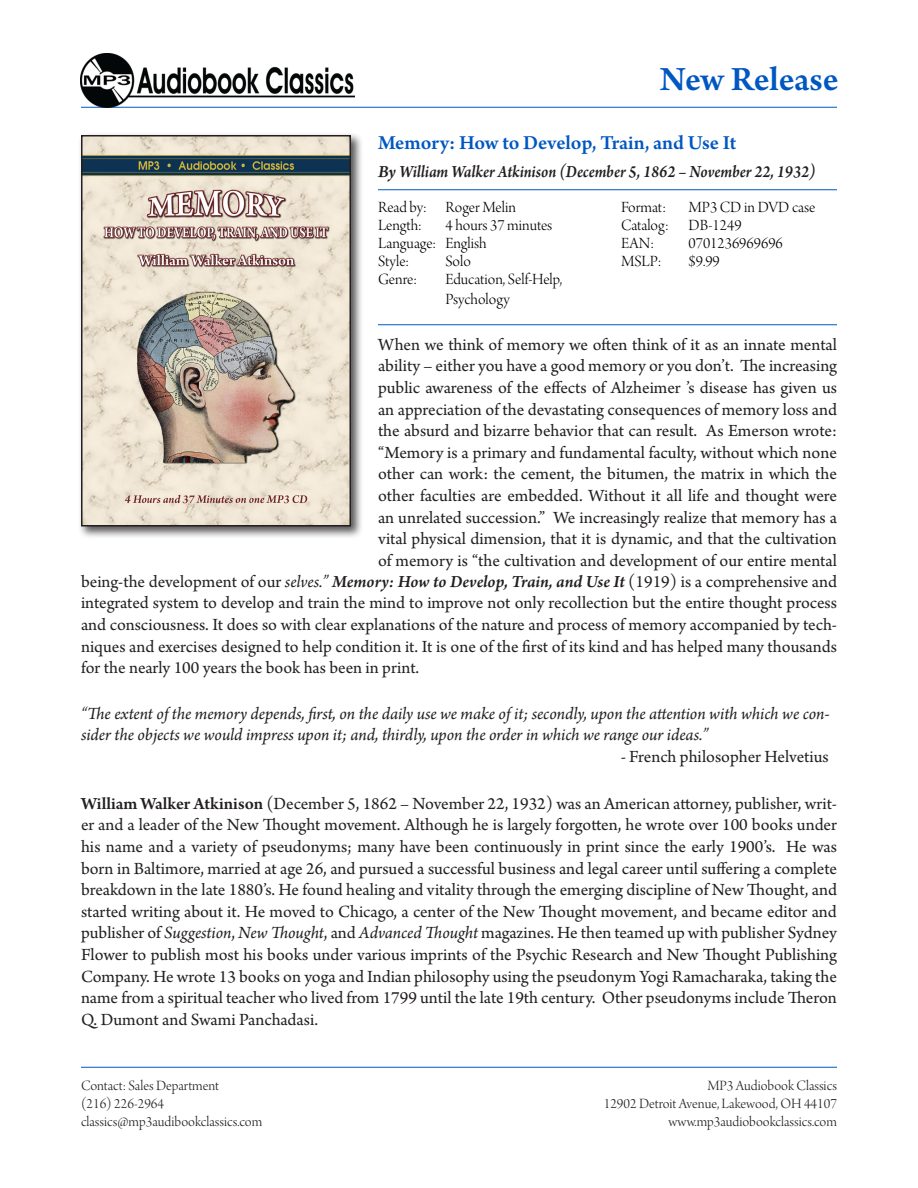
<style>
.page{position:relative;width:918px;height:1188px;background:#fff}
.page>*{position:absolute;margin:0;border:0;box-sizing:border-box;transform-origin:0 0}
.t1{font:600 36px "Arno Pro";letter-spacing:-.005em;color:#0057c2}
.t2{font:600 21px "Arno Pro";letter-spacing:-.005em;color:#0057c2}
.Description{font:18px/21.6px "Arno Pro";color:#231f20;text-align:justify}
.Description-2{font:italic 18px/21.6px "Arno Pro";letter-spacing:-.005em;color:#231f20}
.Description-3{font:italic 600 18px "Arno Pro";letter-spacing:-.005em;color:#231f20}
.Data_table{font:16.5px/18px "Arno Pro Light Display";color:#000}
.Data_table_2{font:16.5px/18px "Arno Pro Light Display";color:#000}
.Description-4{font:15px "Arno Pro Light Display";color:#231f20}
.s1{font-style:italic}
.s2{font-weight:600;font-style:italic}
.s3{font-weight:600}
</style>
<div class="page">
<hr style="left:378px;top:189px;width:459px;height:1px;background:#0057c2">
<hr style="left:378px;top:324px;width:459px;height:1px;background:#0057c2">
<hr style="left:81px;top:1067px;width:756px;height:1px;background:#0057c2">
<hr style="left:81px;top:107px;width:756px;height:1px;background:#0057c2">
<div style="left:78px;top:132px;width:286px;height:407px;background:#231f20;opacity:.75"></div>
<img style="left:84px;top:138px;width:264px;height:385px">
<div style="left:81px;top:135px;width:270px;height:391px;border:2px solid #231f20"></div>
<img style="left:81px;top:54px;width:274px;height:54px">
<p class="t1" style="left:660px;top:59px;width:180px">New Release</p>
<p class="t2" style="left:378px;top:131px;width:360px">Memory: How to Develop, Train, and Use It</p>
<p class="Description-3" style="left:378px;top:161px;width:439px">By William Walker Atkinison (December 5, 1862 – November 22, 1932)</p>
<p class="Data_table" style="left:378px;top:200px;width:139px">Read by: Roger Melin<br>Length:</p>
<p class="Data_table" style="left:446px;top:218px;width:108px">4 hours 37 minutes</p>
<p class="Data_table" style="left:378px;top:236px;width:110px">Language: English</p>
<p class="Data_table" style="left:378px;top:254px;width:33px">Style:</p>
<p class="Data_table" style="left:446px;top:254px;width:27px">Solo</p>
<p class="Data_table" style="left:378px;top:272px;width:40px">Genre:</p>
<p class="Data_table" style="left:446px;top:272px;width:118px">Education, Self-Help,</p>
<p class="Data_table" style="left:446px;top:291px;width:66px">Psychology</p>
<p class="Data_table_2" style="left:621px;top:200px;width:196px;text-indent:68px">MP3 CD in DVD case<br>Catalog: DB-1249</p>
<p class="Data_table_2" style="left:621px;top:236px;width:34px">EAN:</p>
<p class="Data_table_2" style="left:689px;top:236px;width:96px">0701236969696</p>
<p class="Data_table_2" style="left:621px;top:254px;width:42px">MSLP:</p>
<p class="Data_table_2" style="left:689px;top:254px;width:33px">$9.99</p>
<p class="Data_table_2" style="left:621px;top:200px;width:47px">Format:</p>
<p class="Description" style="left:378px;top:334px;width:461px">When we think of memory we often think of it as an innate mental</p>
<p class="Description" style="left:378px;top:356px;width:461px">ability – either you have a good memory or you don’t. The increasing</p>
<p class="Description" style="left:378px;top:378px;width:460px">public awareness of the effects of Alzheimer ’s disease has given us</p>
<p class="Description" style="left:378px;top:399px;width:461px">an appreciation of the devastating consequences of memory loss and</p>
<p class="Description" style="left:378px;top:421px;width:460px">the absurd and bizarre behavior that can result. As Emerson wrote:</p>
<p class="Description" style="left:378px;top:442px;width:461px">“Memory is a primary and fundamental faculty, without which none</p>
<p class="Description" style="left:378px;top:464px;width:461px">other can work: the cement, the bitumen, the matrix in which the</p>
<p class="Description" style="left:378px;top:486px;width:460px">other faculties are embedded. Without it all life and thought were</p>
<p class="Description" style="left:378px;top:507px;width:461px">an unrelated succession.” We increasingly realize that memory has a</p>
<p class="Description" style="left:378px;top:529px;width:460px">vital physical dimension, that it is dynamic, and that the cultivation</p>
<p class="Description" style="left:378px;top:550px;width:460px">of memory is “the cultivation and development of our entire mental</p>
<p class="Description" style="left:81px;top:572px;width:757px">being-the development of our <span class="s1">selves.”</span> <span class="s2">Memory: How to Develop, Train, and Use It</span> (1919) is a comprehensive and</p>
<p class="Description" style="left:81px;top:593px;width:757px">integrated system to develop and train the mind to improve not only recollection but the entire thought process</p>
<p class="Description" style="left:81px;top:615px;width:758px">and consciousness. It does so with clear explanations of the nature and process of memory accompanied by tech-</p>
<p class="Description" style="left:81px;top:636px;width:758px">niques and exercises designed to help condition it. It is one of the first of its kind and has helped many thousands</p>
<p class="Description" style="left:81px;top:658px;width:340px">for the nearly 100 years the book has been in print.</p>
<p class="Description-2" style="left:81px;top:703px;width:750px">“The extent of the memory depends, first, on the daily use we make of it; secondly, upon the attention with which we con&shy;sider the objects we would impress upon it; and, thirdly, upon the order in which we range our ideas.”</p>
<p class="Description" style="left:621px;top:747px;width:209px"><span class="s1">-</span> French philosopher Helvetius</p>
<p class="Description" style="left:81px;top:793px;width:758px"><span class="s3">William Walker Atkinison</span> (December 5, 1862 – November 22, 1932) was an American attorney, publisher, writ&shy;er and a leader of the New Thought movement. Although he is largely forgotten, he wrote over 100 books under his name and a variety of pseudonyms; many have been continuously in print since the early 1900’s. He was born in Baltimore, married at age 26, and pursued a successful business and legal career until suffering a complete breakdown in the late 1880’s. He found healing and vitality through the emerging discipline of New Thought, and started writing about it. He moved to Chicago, a center of the New Thought movement, and became editor and publisher of <span class="s1">Suggestion</span>, <span class="s1">New Thought</span>, and <span class="s1">Advanced Thought</span> magazines. He then teamed up with publisher Sydney Flower to publish most his books under various imprints of the Psychic Research and New Thought Publishing Company. He wrote 13 books on yoga and Indian philosophy using the pseudonym Yogi Ramacharaka, taking the name from a spiritual teacher who lived from 1799 until the late 19th century. Other pseudonyms include Theron Q. Dumont and Swami Panchadasi.</p>
<p class="Description-4" style="left:81px;top:1078px;width:140px">Contact: Sales Department</p>
<p class="Description-4" style="left:81px;top:1096px;width:85px">(216) 226-2964</p>
<p class="Description-4" style="left:81px;top:1114px;width:183px">classics@mp3audibookclassics.com</p>
<p class="Description-4" style="left:707px;top:1078px;width:131px">MP3 Audiobook Classics</p>
<p class="Description-4" style="left:604px;top:1096px;width:235px">12902 Detroit Avenue, Lakewood, OH 44107</p>
<p class="Description-4" style="left:669px;top:1114px;width:170px">www.mp3audiobookclassics.com</p>
</div>
